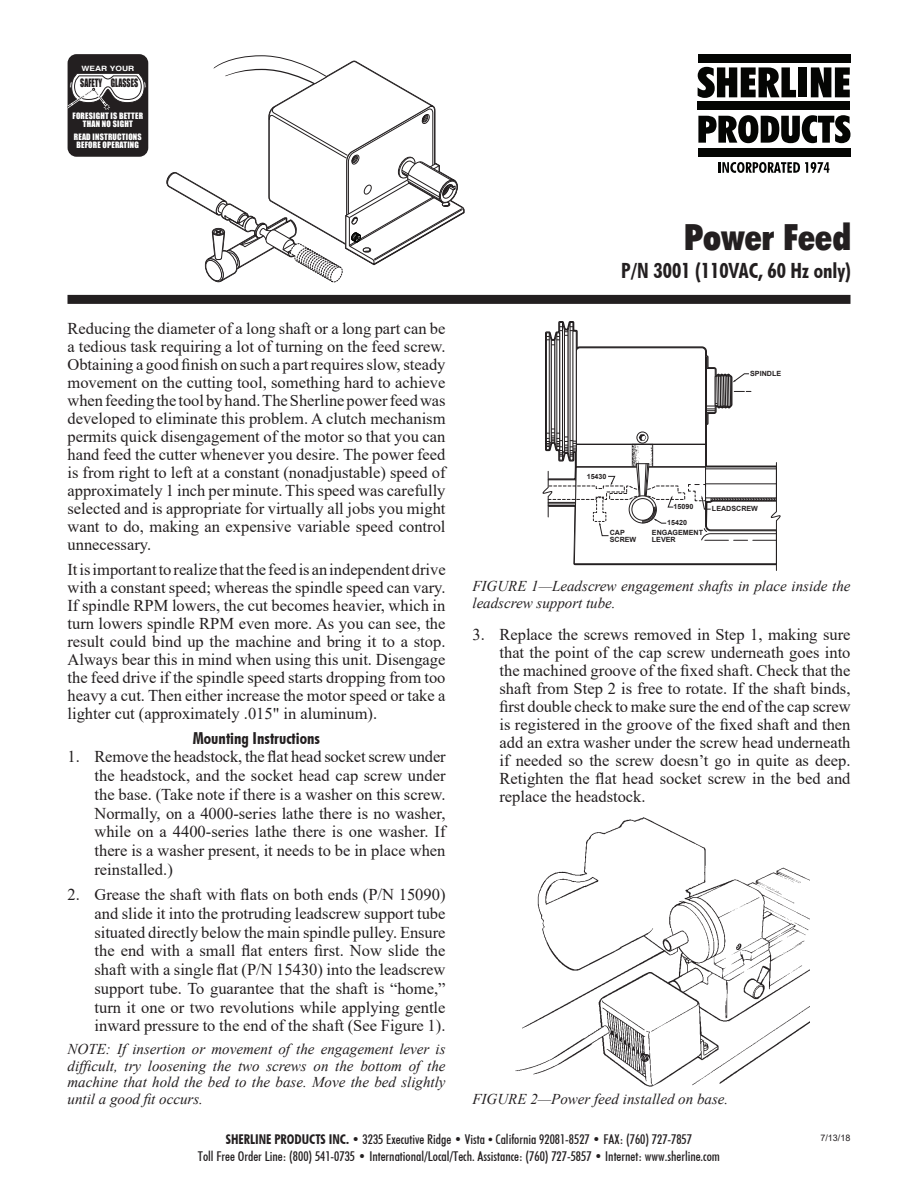
<style>
.page{position:relative;width:918px;height:1188px;background:#fff}
.page>*{position:absolute;margin:0;border:0;box-sizing:border-box;transform-origin:0 0}
.Headline{font:36px "Futuri Condensed Extra Bold SWFTE";color:#231f20}
.Subhead_1{font:21px "Futuri Condensed Bold SWFTE";color:#231f20}
.numbers_indent{font:16.5px/18.8px "Times New Roman";color:#231f20;text-align:justify}
.Body_text{font:16.5px/18px "Times New Roman";color:#231f20;text-align:justify}
.Subhead_2{font:16.5px "Futuri Condensed Bold SWFTE";color:#231f20}
.t1{font:italic 15px/16.5px "Times New Roman";color:#231f20;text-align:justify}
.t2{font:13.5px/16.5px "Futuri Condensed Regular SWFTE";color:#231f20;text-align:center}
.t3{font:10.65px "Impact";color:#231f20;scale:.75 1}
.t4{font:9px "Arial";color:#231f20}
.t5{font:8.1px/8.1px "Impact";letter-spacing:.025em;color:#fff;text-align:center}
.t6{font:700 7.35px "Helvetica";color:#fff;scale:1.17 1}
.t7{font:700 7.2px/7.6px "Arial";color:#231f20}
.s1{font-family:"Futuri Condensed Bold SWFTE"}
.s2{font-family:"Futuri Condensed Extra Bold SWFTE"}
.s3{font-family:"Times"}
</style>
<div class="page">
<div style="left:68px;top:54px;width:80px;height:103px;background:#231f20;border-radius:9px"></div>
<svg style="left:67px;top:73px;width:79px;height:37px"></svg>
<svg style="left:698px;top:67px;width:98px;height:31px"></svg>
<div style="left:799px;top:67px;width:8px;height:30px;background:#040503"></div>
<svg style="left:811px;top:67px;width:39px;height:30px"></svg>
<svg style="left:698px;top:115px;width:152px;height:28px"></svg>
<div style="left:698px;top:102px;width:152px;height:8px;background:#040503"></div>
<div style="left:698px;top:148px;width:152px;height:8px;background:#040503"></div>
<div style="left:698px;top:54px;width:152px;height:9px;background:#040503"></div>
<svg style="left:718px;top:162px;width:111px;height:11px"></svg>
<div style="left:68px;top:295px;width:782px;height:9px;background:#231f20"></div>
<svg style="left:542px;top:321px;width:239px;height:250px"></svg>
<img style="left:515px;top:817px;width:295px;height:270px">
<svg style="left:166px;top:55px;width:299px;height:228px"></svg>
<p class="t6" style="left:82px;top:64px;width:47px">WEAR YOUR</p>
<p class="t3" style="left:80px;top:75px;width:79px">SAFETY GLASSES</p>
<p class="t5" style="left:73px;top:112px;width:72px">FORESIGHT IS BETTER<br>THAN NO SIGHT</p>
<p class="t5" style="left:74px;top:133px;width:69px">READ INSTRUCTIONS<br>BEFORE OPERATING</p>
<p class="Body_text" style="left:68px;top:319px;width:380px">Reducing the diameter of a long shaft or a long part can be a tedious task requiring a lot of turning on the feed screw.<br>Obtaining a good finish on such a part requires slow, steady movement on the cutting tool, something hard to achieve when feeding the tool by hand. The Sherline power feed was developed to eliminate this problem. A clutch mechanism permits quick disengagement of the motor so that you can hand feed the cutter whenever you desire. The power feed is from right to left at a constant (nonadjustable) speed of approximately 1 inch per minute. This speed was carefully selected and is appropriate for virtually all jobs you might want to do, making an expensive variable speed control unnecessary.</p>
<p class="Body_text" style="left:68px;top:560px;width:380px">It is important to realize that the feed is an independent drive with a constant speed; whereas the spindle speed can vary.<br>If spindle RPM lowers, the cut becomes heavier, which in turn lowers spindle RPM even more. As you can see, the result could bind up the machine and bring it to a stop.<br>Always bear this in mind when using this unit. Disengage the feed drive if the spindle speed starts dropping from too heavy a cut. Then either increase the motor speed or take a lighter cut (approximately .015" in aluminum).</p>
<p class="Subhead_2" style="left:193px;top:727px;width:129px">Mounting Instructions</p>
<p class="numbers_indent" style="left:94px;top:747px;width:353px;text-indent:-27px">1. Remove the headstock, the flat head socket screw under the headstock, and the socket head cap screw under the base. (Take note if there is a washer on this screw.<br>Normally, on a 4000-series lathe there is no washer, while on a 4400-series lathe there is one washer. If there is a washer present, it needs to be in place when reinstalled.)</p>
<p class="numbers_indent" style="left:94px;top:885px;width:353px;text-indent:-27px">2. Grease the shaft with flats on both ends (P/N 15090) and slide it into the protruding leadscrew support tube situated directly below the main spindle pulley. Ensure the end with a small flat enters first. Now slide the shaft with a single flat (P/N 15430) into the leadscrew support tube. To guarantee that the shaft is “home,” turn it one or two revolutions while applying gentle inward pressure to the end of the shaft (See Figure 1).</p>
<p class="t1" style="left:68px;top:1041px;width:380px">NOTE: If insertion or movement of the engagement lever is difficult, try loosening the two screws on the bottom of the machine that hold the bed to the base. Move the bed slightly until a good fit occurs.</p>
<p class="Headline" style="left:684px;top:212px;width:168px">Power Feed</p>
<p class="Subhead_1" style="left:621px;top:257px;width:231px">P/N 3001 (110VAC, 60 Hz only)</p>
<p class="t7" style="left:750px;top:370px;width:32px">SPINDLE</p>
<p class="t7" style="left:587px;top:473px;width:21px">15430</p>
<p class="t7" style="left:674px;top:503px;width:21px">15090</p>
<p class="t7" style="left:667px;top:519px;width:21px">15420</p>
<p class="t7" style="left:610px;top:528px;width:28px">CAP<br>SCREW</p>
<p class="t7" style="left:652px;top:528px;width:53px">ENGAGEMENT<br>LEVER</p>
<p class="t7" style="left:712px;top:505px;width:48px">LEADSCREW</p>
<p class="t1" style="left:472px;top:578px;width:380px">FIGURE 1—Leadscrew engagement shafts in place inside the leadscrew support tube.</p>
<p class="numbers_indent" style="left:500px;top:625px;width:353px;line-height:18px;text-indent:-27px">3. Replace the screws removed in Step 1, making sure that the point of the cap screw underneath goes into the machined groove of the fixed shaft. Check that the shaft from Step 2 is free to rotate. If the shaft binds, first double check to make sure the end of the cap screw is registered in the groove of the fixed shaft and then add an extra washer under the screw head underneath if needed so the screw doesn’t go in quite as deep.<br>Retighten the flat head socket screw in the bed and replace the headstock.</p>
<p class="t1" style="left:472px;top:1090px;width:257px">FIGURE 2—Power feed installed on base.</p>
<p class="t2" style="left:198px;top:1131px;width:524px"><span class="s1">SHERLINE PRODUCTS INC.</span> <span class="s2">•</span> 3235 Executive Ridge <span class="s2">•</span> Vista <span class="s3">•</span> California 92081-8527 <span class="s2">•</span> FAX: (760) 727-7857<br>Toll Free Order Line: (800) 541-0735 <span class="s2">•</span> International/Local/Tech. Assistance: (760) 727-5857 <span class="s2">•</span> Internet: www.sherline.com</p>
<p class="t4" style="left:820px;top:1131px;width:32px">7/13/18</p>
</div>
